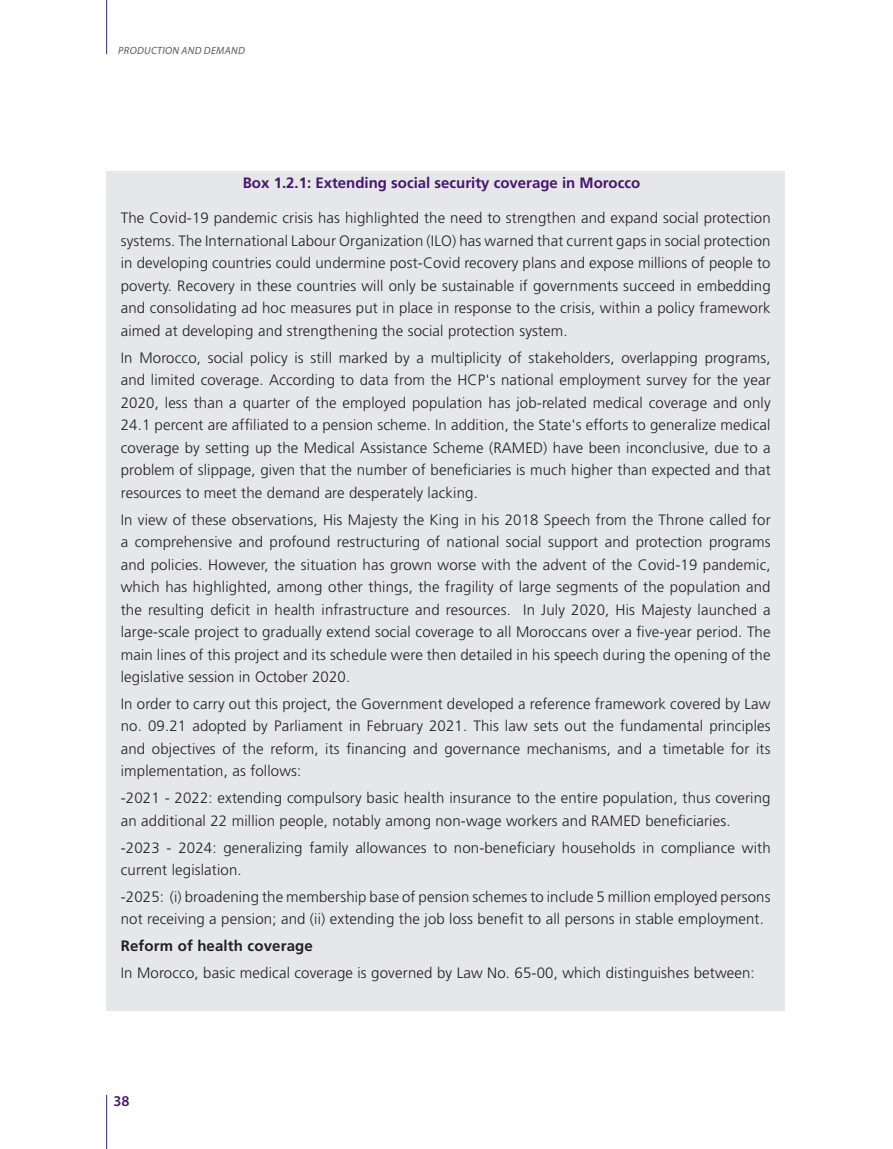
<style>
.page{position:relative;width:893px;height:1149px;background:#fff}
.page>*{position:absolute;margin:0;border:0;box-sizing:border-box;transform-origin:0 0}
.TEXTE_ENCADRE{font:300 15px/22.5px "Frutiger";letter-spacing:.01em;color:#231f20;text-align:justify}
.TITRE_ENCADRE{font:700 15px "Frutiger";color:#48166d}
.TEXTE_ENCADRE-2{font:700 15px "Frutiger";letter-spacing:.01em;color:#231f20}
.t1{font:600 15px "Myriad Pro";color:#48166d}
.t2{font:italic 10.5px "Myriad Pro";letter-spacing:.03em;color:#57585a}
</style>
<div class="page">
<div style="left:106px;top:171px;width:679px;height:839px;background:#e6e7e9"></div>
<hr style="left:106px;top:0;width:1px;height:54px;background:#48166d">
<hr style="left:106px;top:1094px;width:1px;height:54px;background:#48166d">
<p class="t2" style="left:118px;top:44px;width:128px">PRODUCTION AND DEMAND</p>
<p class="TITRE_ENCADRE" style="left:243px;top:174px;width:399px">Box 1.2.1: Extending social security coverage in Morocco</p>
<p class="TEXTE_ENCADRE" style="left:121px;top:207px;width:651px">The Covid-19 pandemic crisis has highlighted the need to strengthen and expand social protection systems. The International Labour Organization (ILO) has warned that current gaps in social protection in developing countries could undermine post-Covid recovery plans and expose millions of people to poverty. Recovery in these countries will only be sustainable if governments succeed in embedding and consolidating ad hoc measures put in place in response to the crisis, within a policy framework aimed at developing and strengthening the social protection system.</p>
<p class="TEXTE_ENCADRE" style="left:121px;top:346px;width:651px">In Morocco, social policy is still marked by a multiplicity of stakeholders, overlapping programs, and limited coverage. According to data from the HCP's national employment survey for the year 2020, less than a quarter of the employed population has job-related medical coverage and only 24.1 percent are affiliated to a pension scheme. In addition, the State's efforts to generalize medical coverage by setting up the Medical Assistance Scheme (RAMED) have been inconclusive, due to a problem of slippage, given that the number of beneficiaries is much higher than expected and that resources to meet the demand are desperately lacking.</p>
<p class="TEXTE_ENCADRE" style="left:121px;top:508px;width:651px">In view of these observations, His Majesty the King in his 2018 Speech from the Throne called for a comprehensive and profound restructuring of national social support and protection programs and policies. However, the situation has grown worse with the advent of the Covid-19 pandemic, which has highlighted, among other things, the fragility of large segments of the population and the resulting deficit in health infrastructure and resources. In July 2020, His Majesty launched a large-scale project to gradually extend social coverage to all Moroccans over a five-year period. The main lines of this project and its schedule were then detailed in his speech during the opening of the legislative session in October 2020.</p>
<p class="TEXTE_ENCADRE" style="left:121px;top:692px;width:651px">In order to carry out this project, the Government developed a reference framework covered by Law no. 09.21 adopted by Parliament in February 2021. This law sets out the fundamental principles and objectives of the reform, its financing and governance mechanisms, and a timetable for its implementation, as follows:</p>
<p class="TEXTE_ENCADRE" style="left:121px;top:786px;width:651px">-2021 - 2022: extending compulsory basic health insurance to the entire population, thus covering an additional 22 million people, notably among non-wage workers and RAMED beneficiaries.</p>
<p class="TEXTE_ENCADRE" style="left:121px;top:836px;width:651px">-2023 - 2024: generalizing family allowances to non-beneficiary households in compliance with current legislation.</p>
<p class="TEXTE_ENCADRE" style="left:121px;top:885px;width:651px">-2025: (i) broadening the membership base of pension schemes to include 5 million employed persons not receiving a pension; and (ii) extending the job loss benefit to all persons in stable employment.</p>
<p class="TEXTE_ENCADRE-2" style="left:121px;top:936px;width:193px">Reform of health coverage</p>
<p class="TEXTE_ENCADRE" style="left:121px;top:961px;width:635px">In Morocco, basic medical coverage is governed by Law No. 65-00, which distinguishes between:</p>
<p class="t1" style="left:113px;top:1091px;width:18px">38</p>
</div>
